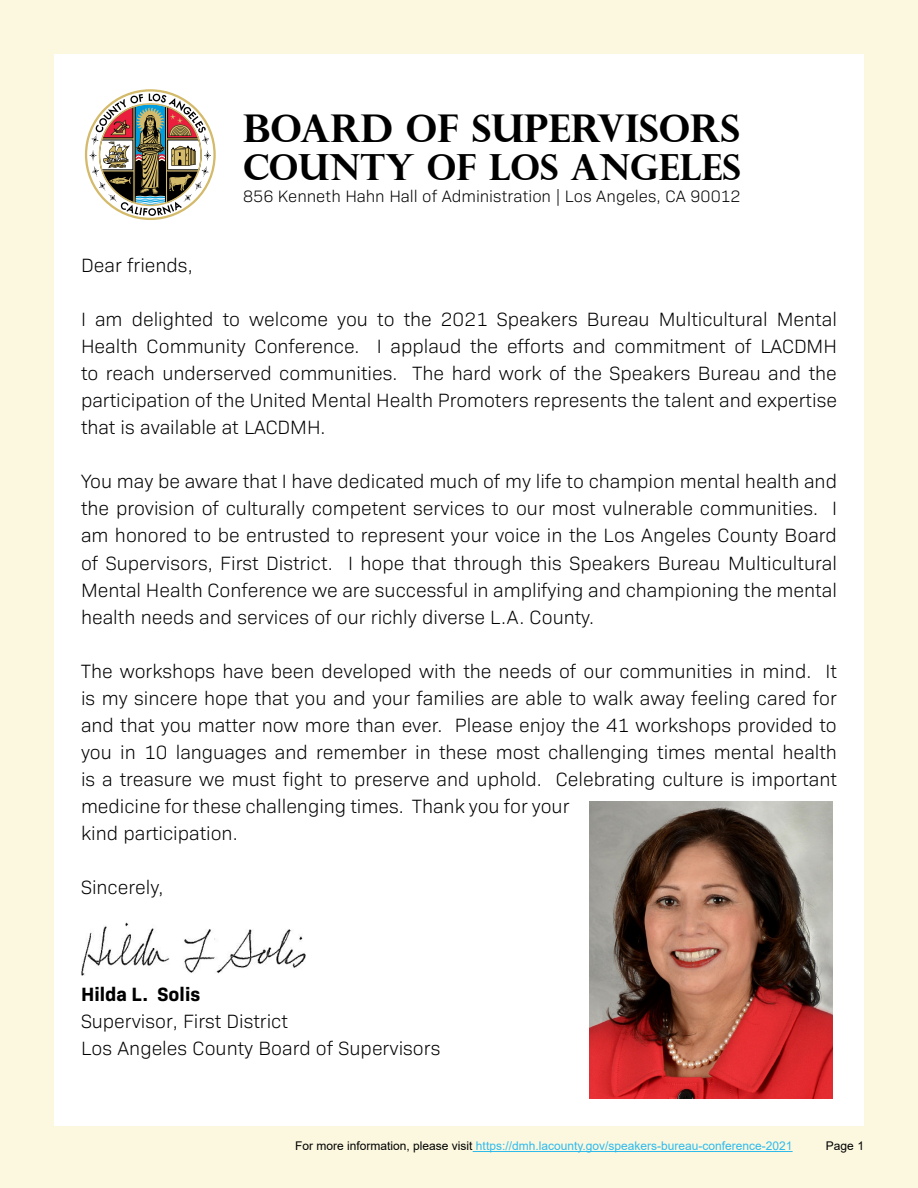
<style>
.page{position:relative;width:918px;height:1188px;background:#fcf8df}
.page>*{position:absolute;margin:0;border:0;box-sizing:border-box;transform-origin:0 0}
.t1{font:700 38.25px "Perpetua Titling";color:#000}
.t2{font:700 36px "Perpetua Titling";color:#000}
.t3{font:300 19.5px/27px "Bio Sans";color:#000;text-align:justify}
.t4{font:700 19.5px "Bio Sans";color:#000}
.t5{font:300 16.8px "Bio Sans";color:#000}
.t6{font:12px "Arial";color:#2fbaed}
.t7{font:12px "Arial";color:#000}
.s1{color:#000}
</style>
<div class="page">
<div style="left:54px;top:54px;width:810px;height:1071px;background:#fff"></div>
<hr style="left:473px;top:1151px;width:320px;height:1px;background:#2fbaed">
<img style="left:81px;top:922px;width:224px;height:54px">
<img style="left:590px;top:801px;width:243px;height:297px">
<svg style="left:85px;top:89px;width:131px;height:131px"></svg>
<h1 class="t1" style="left:243px;top:105px;width:498px">BOARD OF SUPERVISORS</h1>
<h2 class="t2" style="left:243px;top:144px;width:499px">COUNTY OF LOS ANGELES</h2>
<p class="t5" style="left:243px;top:184px;width:499px">856 Kenneth Hahn Hall of Administration | Los Angeles, CA 90012</p>
<p class="t3" style="left:81px;top:251px;width:113px">Dear friends,</p>
<p class="t3" style="left:81px;top:305px;width:758px">I am delighted to welcome you to the 2021 Speakers Bureau Multicultural Mental Health Community Conference. I applaud the efforts and commitment of LACDMH to reach underserved communities. The hard work of the Speakers Bureau and the participation of the United Mental Health Promoters represents the talent and expertise that is available at LACDMH.</p>
<p class="t3" style="left:81px;top:467px;width:758px">You may be aware that I have dedicated much of my life to champion mental health and the provision of culturally competent services to our most vulnerable communities. I am honored to be entrusted to represent your voice in the Los Angeles County Board of Supervisors, First District. I hope that through this Speakers Bureau Multicultural Mental Health Conference we are successful in amplifying and championing the mental health needs and services of our richly diverse L.A. County.</p>
<p class="t3" style="left:81px;top:656px;width:758px;text-align:left">The workshops have been developed with the needs of our communities in mind. It is my sincere hope that you and your families are able to walk away feeling cared for and that you matter now more than ever. Please enjoy the 41 workshops provided to you in 10 languages and remember in these most challenging times mental health is a treasure we must fight to preserve and uphold. Celebrating culture is important medicine for these challenging times. Thank you for your<br>kind participation.</p>
<p class="t3" style="left:81px;top:872px;width:84px">Sincerely,</p>
<p class="t4" style="left:81px;top:980px;width:121px">Hilda L. Solis</p>
<p class="t3" style="left:81px;top:1007px;width:361px">Supervisor, First District<br>Los Angeles County Board of Supervisors</p>
<p class="t6" style="left:295px;top:1138px;width:499px"><span class="s1">For more information, please visit</span> https://dmh.lacounty.gov/speakers-bureau-conference-2021</p>
<p class="t7" style="left:826px;top:1138px;width:40px">Page 1</p>
</div>
